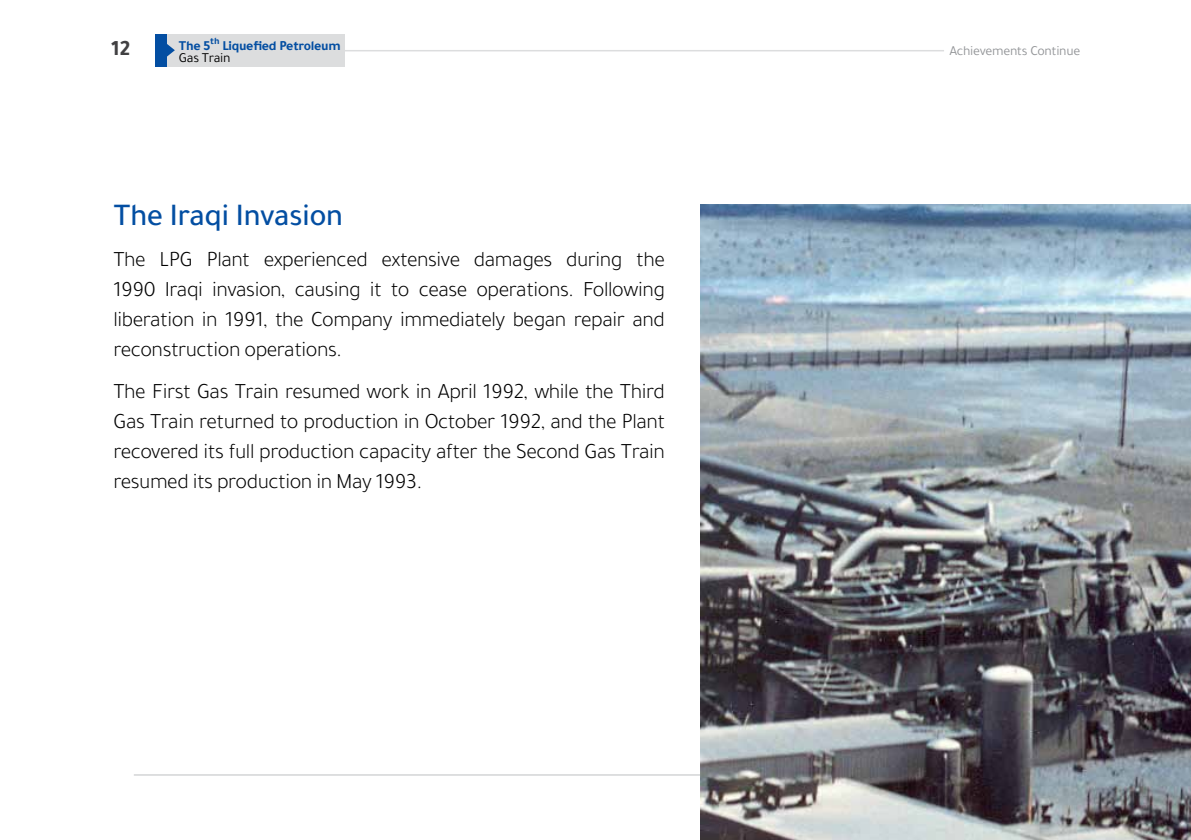
<style>
.page{position:relative;width:1191px;height:840px;background:#fff}
.page>*{position:absolute;margin:0;border:0;box-sizing:border-box;transform-origin:0 0}
.t1{font:500 32px "Tajawal";letter-spacing:-.02em;color:#034ea2}
.t2{font:300 22px/30px "Tajawal";letter-spacing:-.02em;color:#000;text-align:justify}
.t3{font:700 22px "Tajawal";color:#414042}
.t4{font:700 13.8px/12.6px "Tajawal";letter-spacing:-.02em;color:#034ea2}
.t5{font:13.8px "Tajawal";letter-spacing:-.02em;color:#939598}
.s1{font-weight:400;color:#000}
</style>
<div class="page">
<hr style="left:335px;top:50px;width:609px;height:1px;background:#dcddde">
<div style="left:166px;top:34px;width:179px;height:32px;background:#dcddde"></div>
<div style="left:155px;top:34px;width:11px;height:32px;background:#034ea2"></div>
<svg style="left:166px;top:38px;width:9px;height:25px"></svg>
<hr style="left:134px;top:773px;width:923px;height:2px;background:#dcddde">
<img style="left:700px;top:204px;width:491px;height:635px">
<p class="t3" style="left:112px;top:31px;width:20px">12</p>
<p class="t4" style="left:179px;top:39px;width:163px">The 5<sup>th</sup> Liquefied Petroleum<br><span class="s1">Gas Train</span></p>
<p class="t5" style="left:949px;top:41px;width:132px">Achievements Continue</p>
<h1 class="t1" style="left:113px;top:192px;width:231px">The Iraqi Invasion</h1>
<p class="t2" style="left:113px;top:244px;width:553px">The LPG Plant experienced extensive damages during the 1990 Iraqi invasion, causing it to cease operations. Following liberation in 1991, the Company immediately began repair and reconstruction operations.</p>
<p class="t2" style="left:113px;top:376px;width:553px">The First Gas Train resumed work in April 1992, while the Third Gas Train returned to production in October 1992, and the Plant recovered its full production capacity after the Second Gas Train resumed its production in May 1993.</p>
</div>
